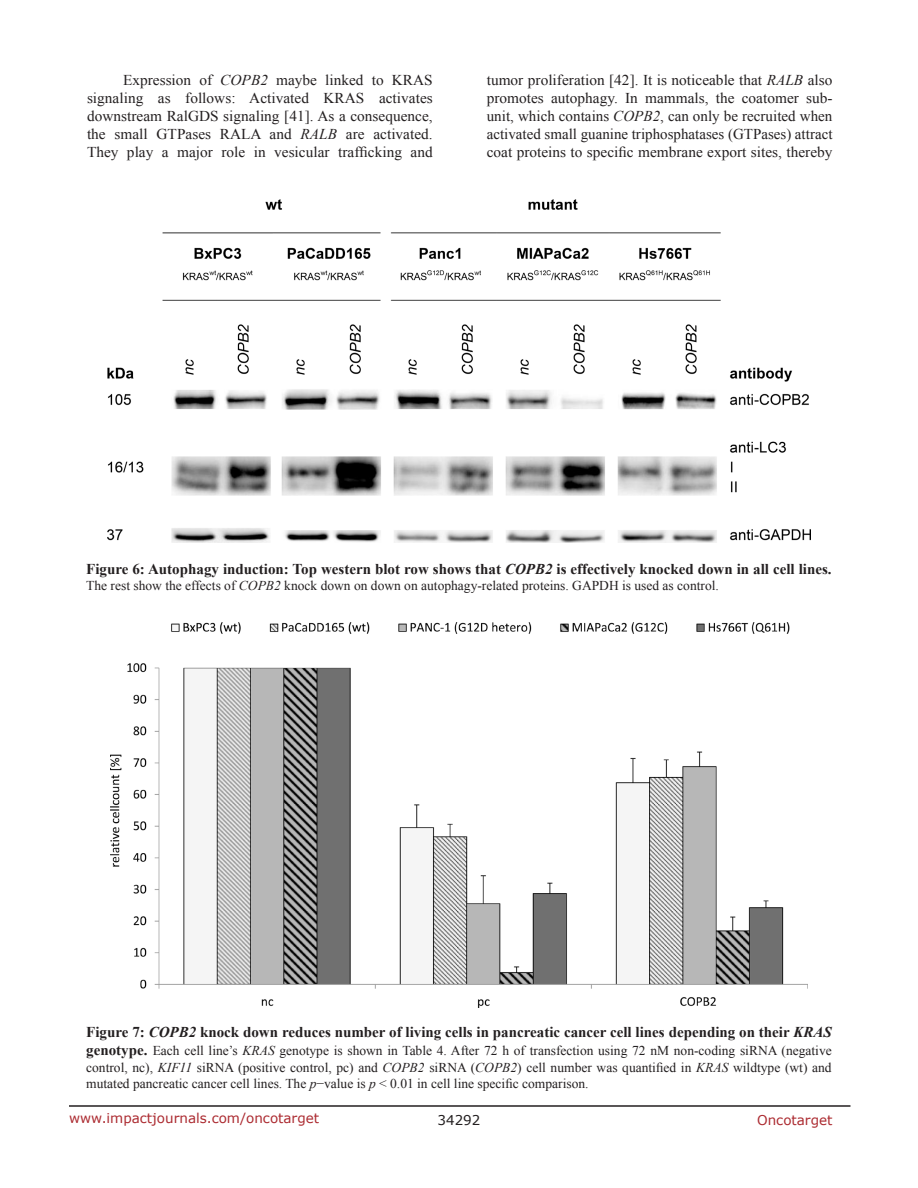
<style>
.page{position:relative;width:918px;height:1188px;background:#fff}
.page>*{position:absolute;margin:0;border:0;box-sizing:border-box;transform-origin:0 0}
.BodyText{font:15px/18px "Times New Roman";color:#231f20;text-align:justify}
.FigureText{font:700 15px "Times New Roman";color:#231f20}
.FigureText-2{font:13.5px/16.2px "Times New Roman";color:#231f20;text-align:justify}
.t1{font:13.5px "Verdana";color:#ac2b31}
.t2{font:13.5px "Verdana";color:#231f20}
.s1{font-style:italic}
.s2{font-weight:700;font-size:15px}
</style>
<div class="page">
<hr style="left:69px;top:1105px;width:781px;height:2px;background:#231f20">
<img style="left:108px;top:200px;width:702px;height:342px">
<img style="left:111px;top:622px;width:696px;height:386px">
<p class="BodyText" style="left:87px;top:71px;width:347px;text-indent:36px">Expression of <span class="s1">COPB2</span> maybe linked to KRAS signaling as follows: Activated KRAS activates downstream RalGDS signaling [41]. As a consequence, the small GTPases RALA and <span class="s1">RALB</span> are activated.<br>They play a major role in vesicular trafficking and</p>
<p class="BodyText" style="left:487px;top:71px;width:347px">tumor proliferation [42]. It is noticeable that <span class="s1">RALB</span> also promotes autophagy. In mammals, the coatomer sub&shy;unit, which contains <span class="s1">COPB2</span>, can only be recruited when activated small guanine triphosphatases (GTPases) attract coat proteins to specific membrane export sites, thereby</p>
<p class="FigureText" style="left:86px;top:559px;width:747px">Figure 6: Autophagy induction: Top western blot row shows that <span class="s1">COPB2</span> is effectively knocked down in all cell lines.</p>
<p class="FigureText-2" style="left:86px;top:577px;width:634px">The rest show the effects of <span class="s1">COPB2</span> knock down on down on autophagy-related proteins. GAPDH is used as control.</p>
<p class="FigureText" style="left:86px;top:1022px;width:747px">Figure 7: <span class="s1">COPB2</span> knock down reduces number of living cells in pancreatic cancer cell lines depending on their <span class="s1">KRAS</span></p>
<p class="FigureText-2" style="left:86px;top:1043px;width:747px"><span class="s2">genotype.</span> Each cell line’s <span class="s1">KRAS</span> genotype is shown in Table 4. After 72 h of transfection using 72 nM non-coding siRNA (negative control, nc), <span class="s1">KIF11</span> siRNA (positive control, pc) and <span class="s1">COPB2</span> siRNA (<span class="s1">COPB2</span>) cell number was quantified in <span class="s1">KRAS</span> wildtype (wt) and mutated pancreatic cancer cell lines. The <span class="s1">p</span>−value is <span class="s1">p</span> &lt; 0.01 in cell line specific comparison.</p>
<p class="t1" style="left:69px;top:1109px;width:252px">www.impactjournals.com/oncotarget</p>
<p class="t2" style="left:438px;top:1111px;width:44px">34292</p>
<p class="t1" style="left:757px;top:1111px;width:77px">Oncotarget</p>
</div>
